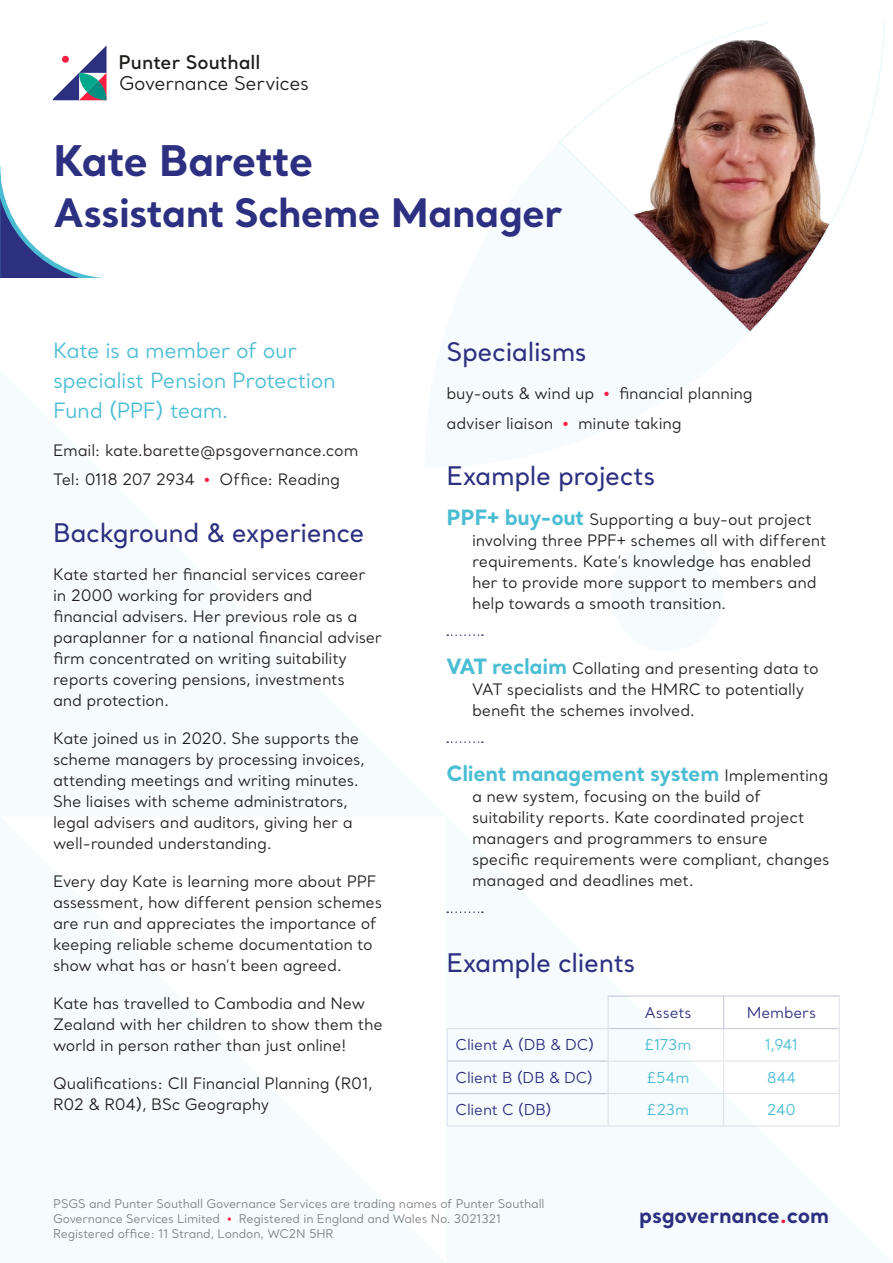
<style>
.page{position:relative;width:893px;height:1263px;background:#fff}
.page>*{position:absolute;margin:0;border:0;box-sizing:border-box;transform-origin:0 0}
.name___job_title{font:700 42px "Santral";letter-spacing:-.025em;color:#2d3081}
.name___job_title-2{font:700 39px "Santral";letter-spacing:-.02em;color:#2d3081}
.body_copy{font:500 25.5px "Santral";letter-spacing:-.015em;color:#2d3081}
.body_copy-2{font:21px/30px "Santral";letter-spacing:-.02em;color:#4bbdd3}
.t1{font:700 21px "Santral";letter-spacing:-.015em;color:#4bbdd3}
.t2{font:700 21px "Santral";letter-spacing:-.01em;color:#2d3081}
.t3{font:18.9px "Santral";letter-spacing:-.015em;color:#1d1e1c}
.t4{font:600 18.75px "Santral";color:#1d1e1c}
.contact_information{font:15.75px/21px "Santral";letter-spacing:-.015em;color:#231f20}
.body{font:15px "Santral";letter-spacing:-.01em;color:#2d3081}
.body-2{font:15px "Santral";letter-spacing:-.005em;color:#4bbdd3}
.t5{font:12px/15px "Santral";letter-spacing:-.015em;color:#808285}
.s1{color:#ff1d43}
.s2{font-weight:700;font-size:21px;color:#4bbdd3}
.s3{font-weight:400;font-size:15.75px;color:#231f20}
</style>
<div class="page">
<svg style="left:559px;top:22px;width:326px;height:311px"></svg>
<svg style="left:53px;top:45px;width:54px;height:55px"></svg>
<svg style="left:447px;top:634px;width:36px;height:2px"></svg>
<svg style="left:447px;top:741px;width:36px;height:2px"></svg>
<svg style="left:446px;top:911px;width:394px;height:216px;fill:#f6fcfd"></svg>
<svg style="left:0;top:165px;width:103px;height:113px"></svg>
<p class="t4" style="left:119px;top:50px;width:143px">Punter Southall</p>
<p class="t3" style="left:119px;top:71px;width:192px">Governance Services</p>
<p class="name___job_title" style="left:53px;top:132px;width:262px">Kate Barette</p>
<p class="name___job_title-2" style="left:53px;top:186px;width:511px">Assistant Scheme Manager</p>
<p class="body_copy-2" style="left:53px;top:335px;width:284px">Kate is a member of our specialist Pension Protection<br>Fund (PPF) team.</p>
<p class="contact_information" style="left:53px;top:439px;width:307px">Email: kate.barette@psgovernance.com</p>
<p class="contact_information" style="left:53px;top:469px;width:289px">Tel: 0118 207 2934 <span class="s1">•</span> Office: Reading</p>
<p class="body_copy" style="left:53px;top:516px;width:313px">Background &amp; experience</p>
<p class="contact_information" style="left:53px;top:563px;width:331px">Kate started her financial services career in 2000 working for providers and<br>financial advisers. Her previous role as a paraplanner for a national financial adviser firm concentrated on writing suitability reports covering pensions, investments<br>and protection.</p>
<p class="contact_information" style="left:53px;top:727px;width:313px">Kate joined us in 2020. She supports the scheme managers by processing invoices, attending meetings and writing minutes.<br>She liaises with scheme administrators, legal advisers and auditors, giving her a well-rounded understanding.</p>
<p class="contact_information" style="left:53px;top:870px;width:330px">Every day Kate is learning more about PPF assessment, how different pension schemes are run and appreciates the importance of keeping reliable scheme documentation to show what has or hasn’t been agreed.</p>
<p class="contact_information" style="left:53px;top:992px;width:331px">Kate has travelled to Cambodia and New<br>Zealand with her children to show them the world in person rather than just online!</p>
<p class="contact_information" style="left:53px;top:1072px;width:321px">Qualifications: CII Financial Planning (R01,<br>R02 &amp; R04), BSc Geography</p>
<p class="body_copy" style="left:446px;top:335px;width:142px">Specialisms</p>
<p class="contact_information" style="left:446px;top:383px;width:308px">buy-outs &amp; wind up <span class="s1">•</span> financial planning</p>
<p class="contact_information" style="left:446px;top:412px;width:237px">adviser liaison <span class="s1">•</span> minute taking</p>
<p class="body_copy" style="left:446px;top:459px;width:210px">Example projects</p>
<p class="contact_information" style="left:472px;top:508px;width:356px;text-indent:-26px"><span class="s2">PPF+ buy-out</span> Supporting a buy-out project involving three PPF+ schemes all with different requirements. Kate’s knowledge has enabled her to provide more support to members and help towards a smooth transition.</p>
<p class="contact_information" style="left:472px;top:657px;width:348px;text-indent:-26px"><span class="s2">VAT reclaim</span> Collating and presenting data to<br>VAT specialists and the HMRC to potentially benefit the schemes involved.</p>
<p class="t1" style="left:446px;top:759px;width:383px">Client management system <span class="s3">Implementing</span></p>
<p class="contact_information" style="left:472px;top:785px;width:359px">a new system, focusing on the build of suitability reports. Kate coordinated project managers and programmers to ensure<br>specific requirements were compliant, changes managed and deadlines met.</p>
<p class="body_copy" style="left:446px;top:947px;width:190px">Example clients</p>
<p class="body" style="left:644px;top:1003px;width:48px">Assets</p>
<p class="body" style="left:747px;top:1003px;width:71px">Members</p>
<p class="body" style="left:456px;top:1035px;width:140px">Client A (DB &amp; DC)</p>
<p class="body-2" style="left:645px;top:1035px;width:48px">£173m</p>
<p class="body-2" style="left:765px;top:1035px;width:35px">1,941</p>
<p class="body" style="left:456px;top:1068px;width:139px">Client B (DB &amp; DC)</p>
<p class="body-2" style="left:647px;top:1068px;width:44px">£54m</p>
<p class="body-2" style="left:767px;top:1068px;width:31px">844</p>
<p class="body" style="left:456px;top:1100px;width:98px">Client C (DB)</p>
<p class="body-2" style="left:647px;top:1100px;width:44px">£23m</p>
<p class="body-2" style="left:767px;top:1100px;width:31px">240</p>
<p class="t5" style="left:53px;top:1196px;width:493px">PSGS and Punter Southall Governance Services are trading names of Punter Southall<br>Governance Services Limited <span class="s1">•</span> Registered in England and Wales No. 3021321<br>Registered office: 11 Strand, London, WC2N 5HR</p>
<p class="t2" style="left:639px;top:1201px;width:191px">psgovernance<span class="s1">.</span>com</p>
</div>
